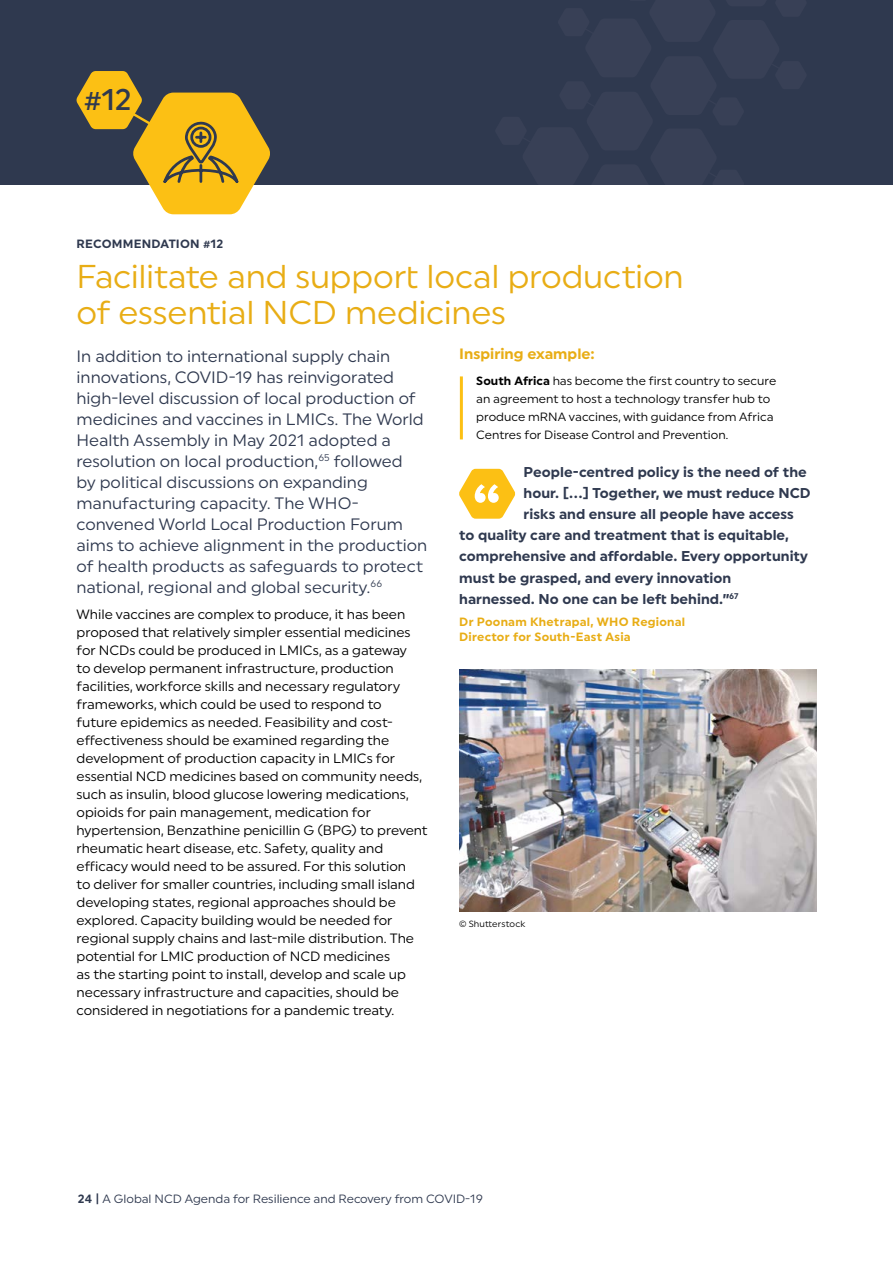
<style>
.page{position:relative;width:893px;height:1263px;background:#fff}
.page>*{position:absolute;margin:0;border:0;box-sizing:border-box;transform-origin:0 0}
.t1{font:33px/36px "Uniform";letter-spacing:-.01em;color:#e8ad15}
.t2{font:500 30px "Uniform";color:#2f394f}
.t3{font:16.5px/21px "Uniform";color:#2f394f}
.t4{font:700 15px "Uniform";color:#e8ad15}
.t5{font:700 14.25px "Uniform";color:#2f394f}
.t6{font:13.5px/18px "Uniform";color:#000}
.t7{font:12px/18px "Uniform";color:#000}
.t8{font:12px "Uniform";color:#2f394f}
.t9{font:700 12px/14.4px "Uniform";letter-spacing:.02em;color:#e8ad15}
.t10{font:700 12px "Uniform";letter-spacing:.02em;color:#2f394f}
.t11{font:9px "Uniform";letter-spacing:.015em;color:#000}
.s1{font-weight:700}
</style>
<div class="page">
<div style="left:0;top:0;width:893px;height:185px;background:#2f394f"></div>
<hr style="left:460px;top:376px;width:3px;height:63px;background:#fcc014">
<svg style="left:459px;top:469px;width:56px;height:50px"></svg>
<svg style="left:76px;top:71px;width:194px;height:143px"></svg>
<img style="left:459px;top:670px;width:357px;height:241px">
<h2 class="t2" style="left:84px;top:81px;width:49px">#12</h2>
<p class="t10" style="left:77px;top:236px;width:148px">RECOMMENDATION #12</p>
<h1 class="t1" style="left:77px;top:258px;width:609px">Facilitate and support local production of essential NCD medicines</h1>
<p class="t3" style="left:77px;top:345px;width:352px">In addition to international supply chain innovations, COVID-19 has reinvigorated high-level discussion of local production of medicines and vaccines in LMICs. The World Health Assembly in May 2021 adopted a resolution on local production,<sup>65</sup> followed<br>by political discussions on expanding manufacturing capacity. The WHO&shy;convened World Local Production Forum aims to achieve alignment in the production of health products as safeguards to protect national, regional and global security.<sup>66</sup></p>
<p class="t6" style="left:77px;top:605px;width:353px">While vaccines are complex to produce, it has been proposed that relatively simpler essential medicines for NCDs could be produced in LMICs, as a gateway<br>to develop permanent infrastructure, production facilities, workforce skills and necessary regulatory frameworks, which could be used to respond to<br>future epidemics as needed. Feasibility and cost&shy;effectiveness should be examined regarding the development of production capacity in LMICs for essential NCD medicines based on community needs, such as insulin, blood glucose lowering medications, opioids for pain management, medication for hypertension, Benzathine penicillin G (BPG) to prevent rheumatic heart disease, etc. Safety, quality and efficacy would need to be assured. For this solution<br>to deliver for smaller countries, including small island developing states, regional approaches should be explored. Capacity building would be needed for regional supply chains and last-mile distribution. The potential for LMIC production of NCD medicines<br>as the starting point to install, develop and scale up necessary infrastructure and capacities, should be considered in negotiations for a pandemic treaty.</p>
<p class="t4" style="left:459px;top:345px;width:137px">Inspiring example:</p>
<p class="t7" style="left:476px;top:372px;width:301px"><span class="s1">South Africa</span> has become the first country to secure an agreement to host a technology transfer hub to produce mRNA vaccines, with guidance from Africa Centres for Disease Control and Prevention.</p>
<p class="t5" style="left:524px;top:464px;width:285px">People-centred policy is the need of the</p>
<p class="t5" style="left:524px;top:485px;width:288px">hour. […] Together, we must reduce NCD</p>
<p class="t5" style="left:524px;top:506px;width:272px">risks and ensure all people have access</p>
<p class="t5" style="left:459px;top:527px;width:331px">to quality care and treatment that is equitable,</p>
<p class="t5" style="left:459px;top:548px;width:350px">comprehensive and affordable. Every opportunity</p>
<p class="t5" style="left:459px;top:569px;width:273px">must be grasped, and every innovation</p>
<p class="t5" style="left:459px;top:590px;width:281px">harnessed. No one can be left behind.”<sup>67</sup></p>
<p class="t9" style="left:459px;top:615px;width:227px">Dr Poonam Khetrapal, WHO Regional<br>Director for South-East Asia</p>
<p class="t11" style="left:459px;top:919px;width:68px">© Shutterstock</p>
<p class="t8" style="left:78px;top:1191px;width:406px"><span class="s1">24 |</span> A Global NCD Agenda for Resilience and Recovery from COVID-19</p>
</div>
